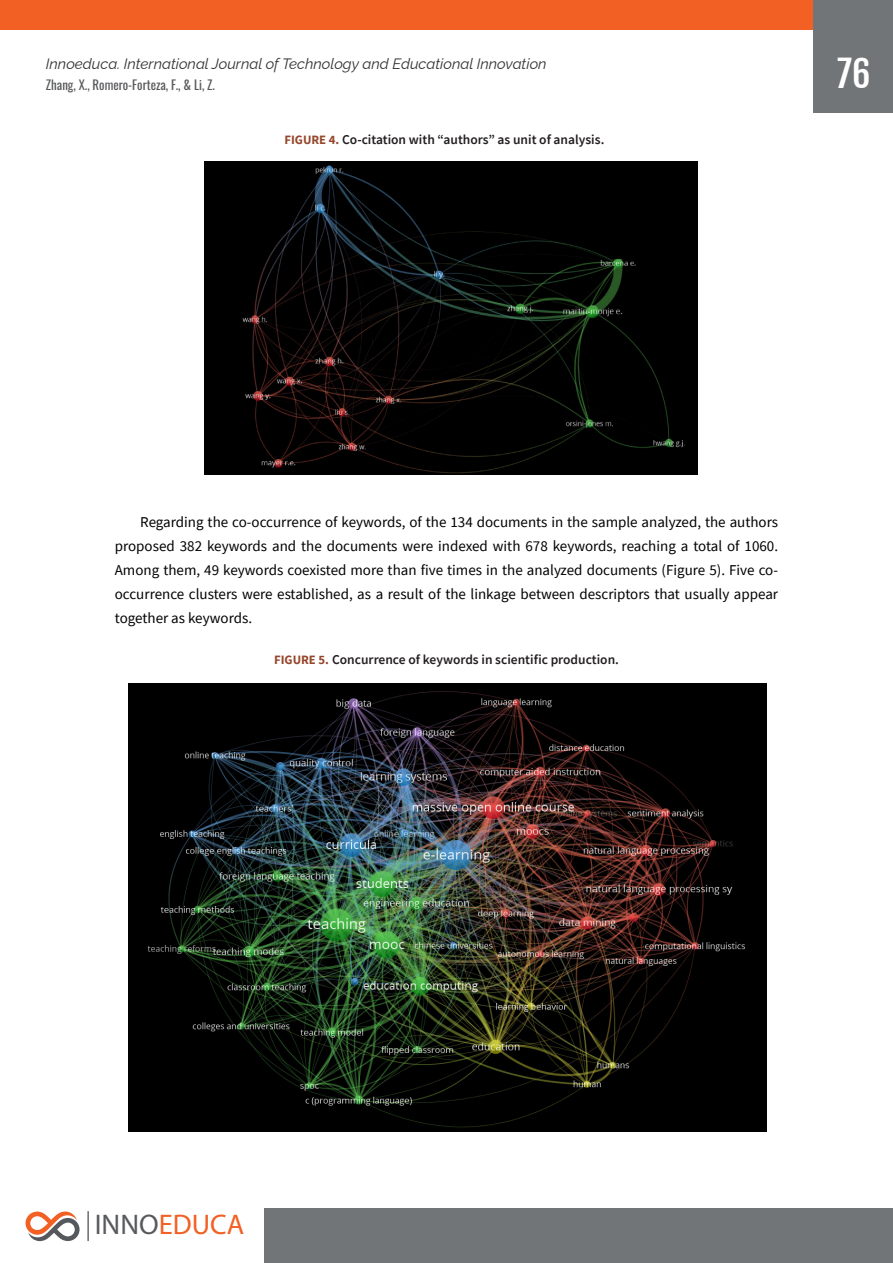
<style>
.page{position:relative;width:893px;height:1263px;background:#fff}
.page>*{position:absolute;margin:0;border:0;box-sizing:border-box;transform-origin:0 0}
.t1{font:36px "Fjalla One";color:#fff}
.t2{font:28.5px "Myriad Pro";color:#f26024}
.PARRAFO{font:15px/24px "Source Sans Pro";color:#000;text-align:justify}
.t3{font:italic 15px "Raleway";color:#333}
.TITULO_TABLA{font:600 13.5px "Source Sans Pro";color:#231f20}
.t4{font:12.75px "Oswald";color:#57585a}
.s1{font-weight:700;font-size:12.75px;color:#96482d}
.s2{color:#585a5e}
</style>
<div class="page">
<div style="left:0;top:0;width:893px;height:30px;background:#f26024"></div>
<div style="left:814px;top:0;width:79px;height:112px;background:#727578"></div>
<div style="left:264px;top:1209px;width:629px;height:54px;background:#727578"></div>
<img style="left:87px;top:1211px;width:2px;height:30px">
<svg style="left:26px;top:1211px;width:54px;height:30px"></svg>
<img style="left:129px;top:684px;width:637px;height:448px">
<img style="left:204px;top:162px;width:493px;height:313px">
<p class="t3" style="left:46px;top:51px;width:502px">Innoeduca. International Journal of Technology and Educational Innovation</p>
<p class="t4" style="left:46px;top:74px;width:171px">Zhang, X., Romero-Forteza, F., &amp; Li, Z.</p>
<p class="TITULO_TABLA" style="left:284px;top:131px;width:322px"><span class="s1">FIGURE 4.</span> Co-citation with “authors” as unit of analysis.</p>
<h1 class="t1" style="left:837px;top:52px;width:35px">76</h1>
<p class="PARRAFO" style="left:115px;top:510px;width:665px;text-indent:26px">Regarding the co-occurrence of keywords, of the 134 documents in the sample analyzed, the authors proposed 382 keywords and the documents were indexed with 678 keywords, reaching a total of 1060.<br>Among them, 49 keywords coexisted more than five times in the analyzed documents (Figure 5). Five co&shy;occurrence clusters were established, as a result of the linkage between descriptors that usually appear together as keywords.</p>
<p class="TITULO_TABLA" style="left:274px;top:650px;width:346px"><span class="s1">FIGURE 5.</span> Concurrence of keywords in scientific production.</p>
<h2 class="t2" style="left:95px;top:1207px;width:151px"><span class="s2">INNO</span>EDUCA</h2>
</div>
